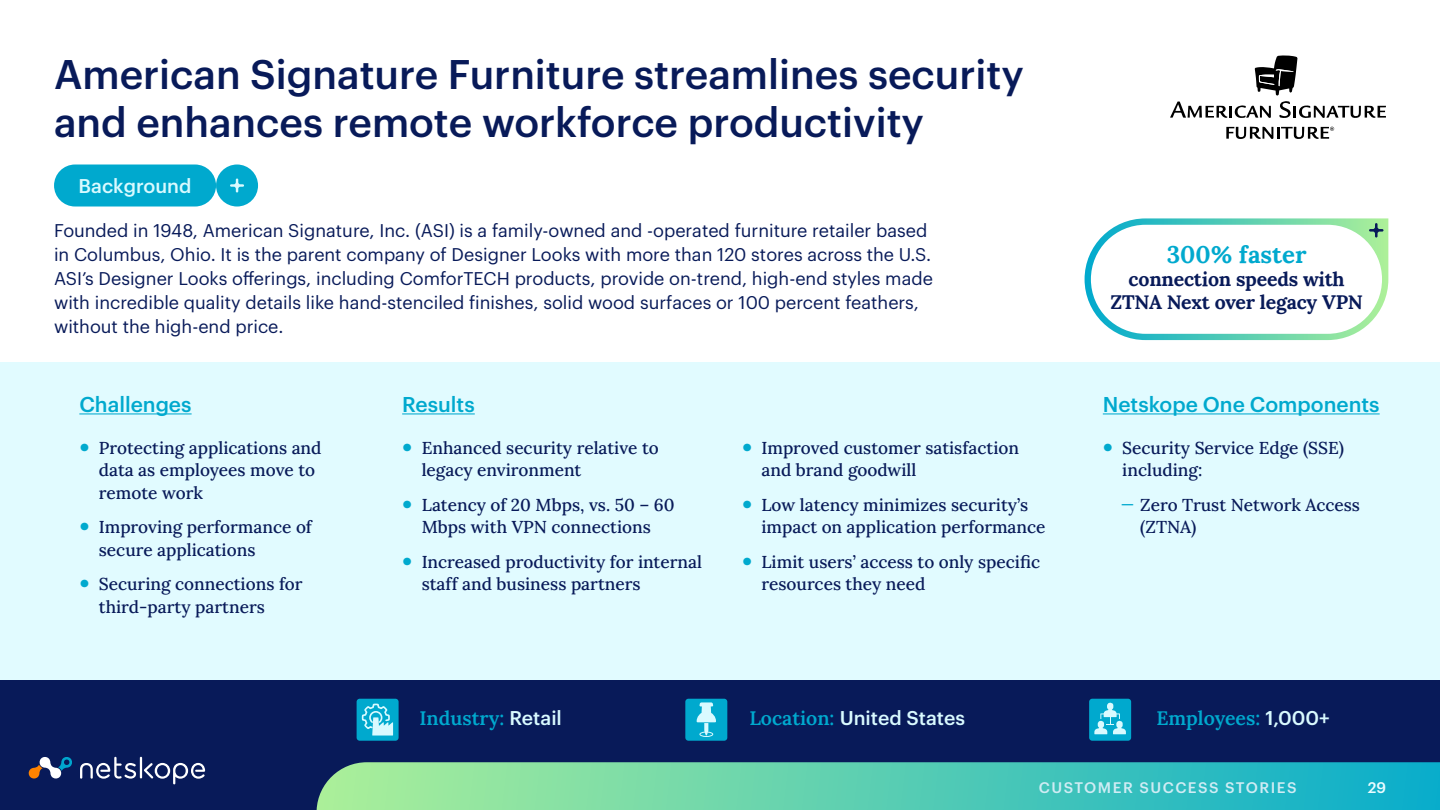
<style>
.page{position:relative;width:1440px;height:810px;background:#fff}
.page>*{position:absolute;margin:0;border:0;box-sizing:border-box;transform-origin:0 0}
.t1{font:500 40.5px/48.6px "Graphik";color:#081a59}
.t2{font:700 24px "Lora";color:#00a9ce}
.t3{font:500 21px "Graphik";color:#00a9ce}
.t4{font:700 19.5px/23.4px "Lora";letter-spacing:-.01em;color:#081a59;text-align:center}
.t5{font:19.5px "Lora";color:#00a9ce}
.t6{font:500 19.5px "Graphik";color:#d9faff}
.t7{font:18px/24px "Graphik";color:#081a59}
.t8{font:17.25px/22.5px "Lora";color:#081a59}
.t9{font:500 15px "Graphik";letter-spacing:.1em;color:#d0ecf4}
.t10{font:500 15px "Graphik";color:#e9fcff}
.s1{font-size:25.5px;color:#00a9ce}
.s2{font-family:"Graphik";font-weight:500;color:#d9faff}
.s3{font-family:"Lora";font-weight:400;color:#00a9ce}
</style>
<div class="page">
<div style="left:0;top:679px;width:1440px;height:131px;background:#081a59"></div>
<svg style="left:317px;top:762px;width:1123px;height:48px;background:#57cab1"></svg>
<svg style="left:28px;top:757px;width:44px;height:22px"></svg>
<hr style="left:140px;top:757px;width:2px;height:21px;background:#fff">
<svg style="left:80px;top:757px;width:56px;height:22px"></svg>
<svg style="left:144px;top:763px;width:61px;height:21px"></svg>
<div style="left:0;top:362px;width:1440px;height:318px;background:#e1fbff"></div>
<hr style="left:402px;top:413px;width:73px;height:1px;background:#00a9ce">
<hr style="left:1103px;top:413px;width:277px;height:1px;background:#00a9ce">
<hr style="left:79px;top:413px;width:113px;height:1px;background:#00a9ce">
<div style="left:54px;top:165px;width:162px;height:42px;background:#00a9ce;border-radius:21px"></div>
<div style="left:216px;top:165px;width:42px;height:42px;background:#00a9ce;border-radius:50%"></div>
<svg style="left:230px;top:179px;width:14px;height:14px"></svg>
<div style="left:357px;top:699px;width:42px;height:42px;background:#00a9ce;border-radius:3px"></div>
<svg style="left:361px;top:703px;width:32px;height:33px"></svg>
<div style="left:685px;top:699px;width:42px;height:42px;background:#00a9ce;border-radius:3px"></div>
<svg style="left:697px;top:702px;width:19px;height:35px"></svg>
<div style="left:1089px;top:699px;width:42px;height:42px;background:#00a9ce;border-radius:3px"></div>
<svg style="left:1094px;top:702px;width:32px;height:32px"></svg>
<svg style="left:1170px;top:55px;width:216px;height:63px"></svg>
<svg style="left:1226px;top:127px;width:108px;height:12px"></svg>
<svg style="left:1085px;top:218px;width:303px;height:122px"></svg>
<h1 class="t1" style="left:54px;top:46px;width:971px">American Signature Furniture streamlines security and enhances remote workforce productivity</h1>
<p class="t6" style="left:79px;top:171px;width:114px">Background</p>
<p class="t7" style="left:54px;top:217px;width:880px">Founded in 1948, American Signature, Inc. (ASI) is a family-owned and -operated furniture retailer based in Columbus, Ohio. It is the parent company of Designer Looks with more than 120 stores across the U.S.<br>ASI’s Designer Looks offerings, including ComforTECH products, provide on-trend, high-end styles made with incredible quality details like hand-stenciled finishes, solid wood surfaces or 100 percent feathers, without the high-end price.</p>
<h2 class="t2" style="left:1167px;top:234px;width:141px">300% faster</h2>
<p class="t4" style="left:1110px;top:265px;width:254px">connection speeds with<br>ZTNA Next over legacy VPN</p>
<p class="t3" style="left:79px;top:388px;width:114px">Challenges</p>
<p class="t8" style="left:99px;top:435px;width:224px;text-indent:-20px"><span class="s1">•</span> Protecting applications and data as employees move to remote work</p>
<p class="t8" style="left:99px;top:515px;width:215px;text-indent:-20px"><span class="s1">•</span> Improving performance of secure applications</p>
<p class="t8" style="left:99px;top:572px;width:205px;text-indent:-20px"><span class="s1">•</span> Securing connections for third-party partners</p>
<p class="t3" style="left:402px;top:388px;width:74px">Results</p>
<p class="t3" style="left:1103px;top:388px;width:278px">Netskope One Components</p>
<p class="t8" style="left:422px;top:435px;width:239px;text-indent:-20px"><span class="s1">•</span> Enhanced security relative to legacy environment</p>
<p class="t8" style="left:402px;top:492px;width:274px;text-align:center"><span class="s1">•</span> Latency of 20 Mbps, vs. 50 – 60<br>Mbps with VPN connections</p>
<p class="t8" style="left:422px;top:549px;width:282px;text-indent:-20px"><span class="s1">•</span> Increased productivity for internal staff and business partners</p>
<p class="t8" style="left:762px;top:435px;width:259px;text-indent:-20px"><span class="s1">•</span> Improved customer satisfaction and brand goodwill</p>
<p class="t8" style="left:762px;top:492px;width:286px;text-indent:-20px"><span class="s1">•</span> Low latency minimizes security’s impact on application performance</p>
<p class="t8" style="left:762px;top:549px;width:280px;text-indent:-20px"><span class="s1">•</span> Limit users’ access to only specific resources they need</p>
<p class="t8" style="left:1122px;top:435px;width:223px;text-indent:-20px"><span class="s1">•</span> Security Service Edge (SSE) including:</p>
<p class="t8" style="left:1140px;top:492px;width:221px;text-indent:-20px"><span class="s1">−</span> Zero Trust Network Access (ZTNA)</p>
<p class="t5" style="left:420px;top:704px;width:144px">Industry: <span class="s2">Retail</span></p>
<p class="t6" style="left:749px;top:703px;width:217px"><span class="s3">Location:</span> United States</p>
<p class="t5" style="left:1156px;top:704px;width:175px">Employees: <span class="s2">1,000+</span></p>
<p class="t9" style="left:1039px;top:777px;width:259px">CUSTOMER SUCCESS STORIES</p>
<p class="t10" style="left:1368px;top:776px;width:20px">29</p>
</div>
